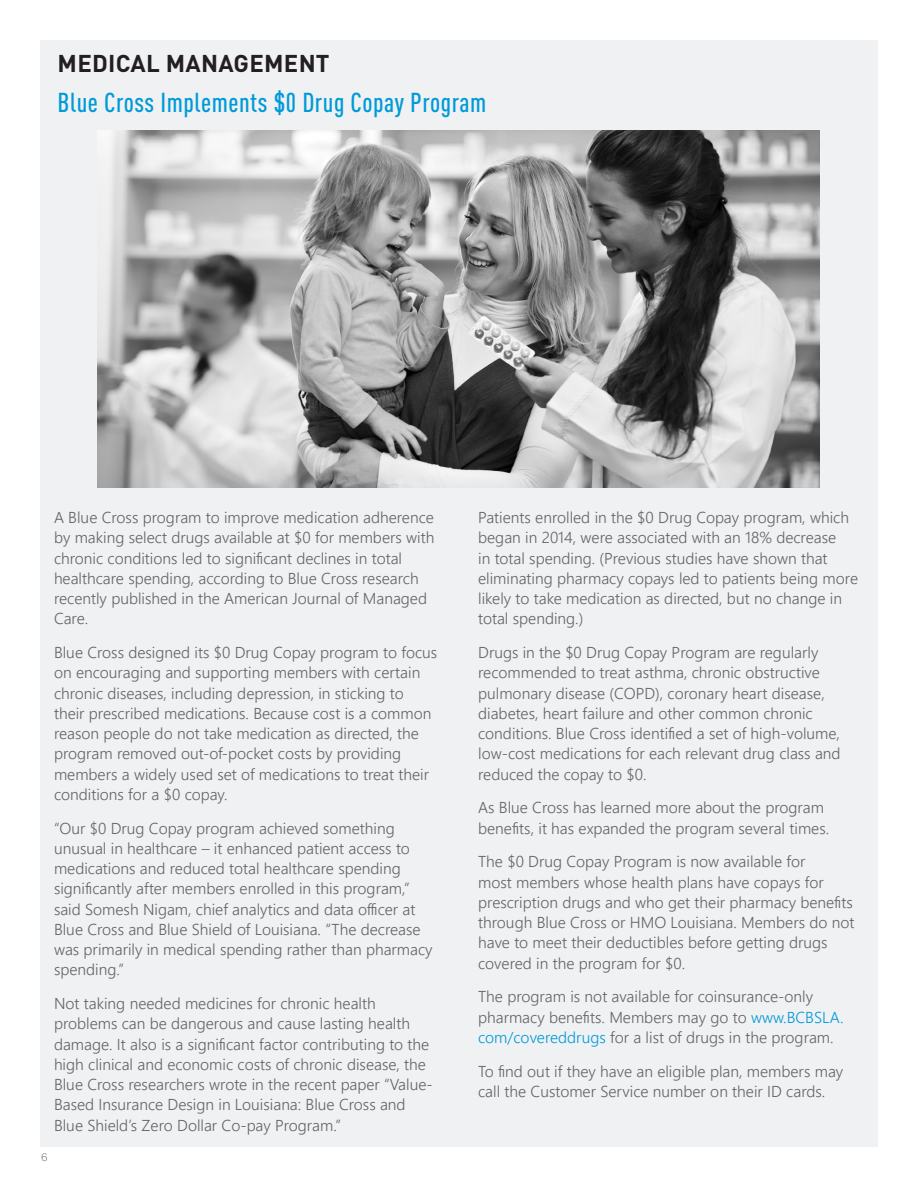
<style>
.page{position:relative;width:918px;height:1188px;background:#fff}
.page>*{position:absolute;margin:0;border:0;box-sizing:border-box;transform-origin:0 0}
.t1{font:500 condensed 27px "DINOT";letter-spacing:.02em;color:#009ad9}
.t2{font:700 24px "DINOT";letter-spacing:.01em;color:#231f20}
.fine_print{font:300 15.75px/20.2px "Segoe UI";color:#636366}
.t3{font:100 10.5px "Atlas Grotesk";color:#636366}
.s1{color:#009ad9}
</style>
<div class="page">
<div style="left:40px;top:40px;width:838px;height:1108px;background:#f0f1f2"></div>
<img style="left:98px;top:131px;width:722px;height:356px">
<p class="t2" style="left:58px;top:48px;width:274px">MEDICAL MANAGEMENT</p>
<p class="t1" style="left:58px;top:86px;width:430px">Blue Cross Implements $0 Drug Copay Program</p>
<p class="fine_print" style="left:54px;top:506px;width:382px">A Blue Cross program to improve medication adherence by making select drugs available at $0 for members with chronic conditions led to significant declines in total healthcare spending, according to Blue Cross research recently published in the American Journal of Managed Care.</p>
<p class="fine_print" style="left:54px;top:641px;width:385px">Blue Cross designed its $0 Drug Copay program to focus on encouraging and supporting members with certain chronic diseases, including depression, in sticking to their prescribed medications. Because cost is a common reason people do not take medication as directed, the program removed out-of-pocket costs by providing members a widely used set of medications to treat their conditions for a $0 copay.</p>
<p class="fine_print" style="left:54px;top:816px;width:380px">“Our $0 Drug Copay program achieved something unusual in healthcare – it enhanced patient access to medications and reduced total healthcare spending significantly after members enrolled in this program,” said Somesh Nigam, chief analytics and data officer at Blue Cross and Blue Shield of Louisiana. “The decrease was primarily in medical spending rather than pharmacy spending.”</p>
<p class="fine_print" style="left:54px;top:992px;width:380px">Not taking needed medicines for chronic health problems can be dangerous and cause lasting health damage. It also is a significant factor contributing to the high clinical and economic costs of chronic disease, the Blue Cross researchers wrote in the recent paper “Value-Based Insurance Design in Louisiana: Blue Cross and Blue Shield’s Zero Dollar Co-pay Program.”</p>
<p class="t3" style="left:41px;top:1149px;width:8px">6</p>
<p class="fine_print" style="left:478px;top:506px;width:381px">Patients enrolled in the $0 Drug Copay program, which began in 2014, were associated with an 18% decrease<br>in total spending. (Previous studies have shown that eliminating pharmacy copays led to patients being more likely to take medication as directed, but no change in total spending.)</p>
<p class="fine_print" style="left:478px;top:641px;width:364px">Drugs in the $0 Drug Copay Program are regularly recommended to treat asthma, chronic obstructive pulmonary disease (COPD), coronary heart disease, diabetes, heart failure and other common chronic conditions. Blue Cross identified a set of high-volume, low-cost medications for each relevant drug class and reduced the copay to $0.</p>
<p class="fine_print" style="left:478px;top:796px;width:353px">As Blue Cross has learned more about the program benefits, it has expanded the program several times.</p>
<p class="fine_print" style="left:478px;top:850px;width:378px">The $0 Drug Copay Program is now available for<br>most members whose health plans have copays for prescription drugs and who get their pharmacy benefits through Blue Cross or HMO Louisiana. Members do not have to meet their deductibles before getting drugs covered in the program for $0.</p>
<p class="fine_print" style="left:478px;top:985px;width:367px">The program is not available for coinsurance-only pharmacy benefits. Members may go to <span class="s1">www.BCBSLA. com/covereddrugs</span> for a list of drugs in the program.</p>
<p class="fine_print" style="left:478px;top:1059px;width:367px">To find out if they have an eligible plan, members may call the Customer Service number on their ID cards.</p>
</div>
